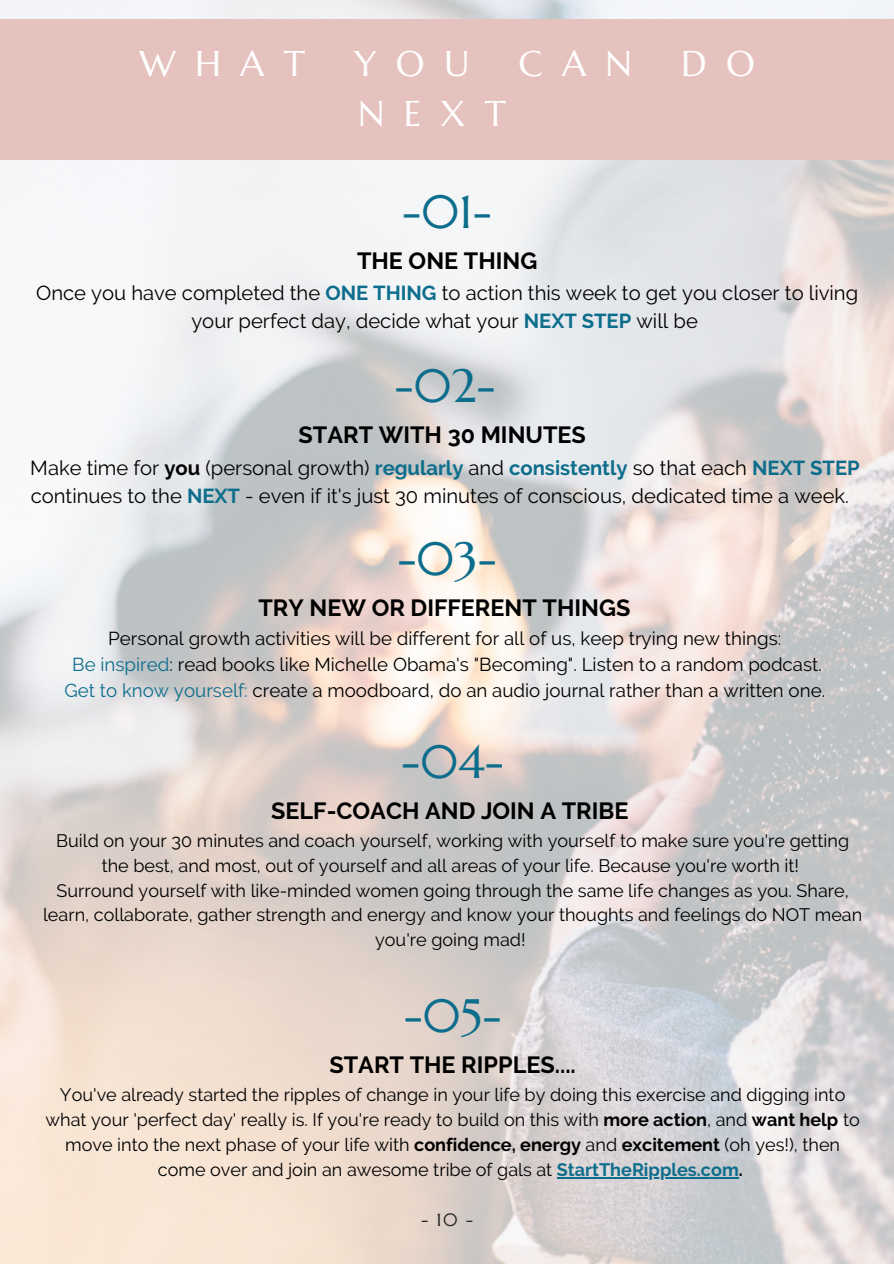
<style>
.page{position:relative;width:894px;height:1264px;background:#fff}
.page>*{position:absolute;margin:0;border:0;box-sizing:border-box;transform-origin:0 0}
.t1{font:46.8px "Marcellus";color:#0d6d8c}
.t2{font:35.7px "Marcellus";letter-spacing:.54em;color:#fff}
.t3{font:700 23.4px "Raleway";color:#000}
.t4{font:20.25px/28.2px "Raleway";color:#000;text-align:center}
.t5{font:18.75px "Raleway";color:#000}
.t6{font:18px/24.8px "Raleway";color:#000;text-align:center}
.t7{font:18px "Marcellus";color:#262626}
.s1{font-weight:700;color:#0d6d8c}
.s2{font-weight:700}
.s3{color:#0d6d8c}
</style>
<div class="page">
<img style="left:0;top:0;width:893px;height:1263px">
<div style="left:0;top:20px;width:893px;height:139px;background:#e6c2bf"></div>
<hr style="left:556px;top:1176px;width:182px;height:1px;background:#0d6d8c">
<p class="t2" style="left:139px;top:42px;width:167px">WHAT</p>
<p class="t2" style="left:354px;top:42px;width:116px">YOU</p>
<p class="t2" style="left:518px;top:42px;width:115px">CAN</p>
<p class="t2" style="left:681px;top:42px;width:75px">D O</p>
<p class="t2" style="left:358px;top:91px;width:149px">NEXT</p>
<p class="t1" style="left:402px;top:182px;width:91px">-01-</p>
<p class="t3" style="left:357px;top:246px;width:182px">THE ONE THING</p>
<p class="t4" style="left:36px;top:279px;width:823px">Once you have completed the <span class="s1">ONE THING</span> to action this week to get you closer to living your perfect day, decide what your <span class="s1">NEXT STEP</span> will be</p>
<p class="t1" style="left:394px;top:357px;width:102px">-02-</p>
<p class="t3" style="left:298px;top:421px;width:289px">START WITH 30 MINUTES</p>
<p class="t4" style="left:30px;top:453px;width:830px;text-align:left">Make time for <span class="s2">you</span> (personal growth) <span class="s1">regularly</span> and <span class="s1">consistently</span> so that each <span class="s1">NEXT STEP </span>continues to the <span class="s1">NEXT</span> - even if it's just 30 minutes of conscious, dedicated time a week.</p>
<p class="t1" style="left:397px;top:529px;width:101px">-03-</p>
<p class="t3" style="left:258px;top:594px;width:373px">TRY NEW OR DIFFERENT THINGS</p>
<p class="t5" style="left:108px;top:628px;width:674px">Personal growth activities will be different for all of us, keep trying new things:</p>
<p class="t5" style="left:72px;top:653px;width:751px"><span class="s3">Be inspired</span>: read books like Michelle Obama's "Becoming". Listen to a random podcast.</p>
<p class="t5" style="left:64px;top:679px;width:762px"><span class="s3">Get to know yourself:</span> create a moodboard, do an audio journal rather than a written one.</p>
<p class="t1" style="left:401px;top:732px;width:104px">-04-</p>
<p class="t3" style="left:271px;top:796px;width:359px">SELF-COACH AND JOIN A TRIBE</p>
<p class="t6" style="left:56px;top:828px;width:794px">Build on your 30 minutes and coach yourself, working with yourself to make sure you're getting the best, and most, out of yourself and all areas of your life. Because you're worth it!</p>
<p class="t6" style="left:43px;top:877px;width:820px">Surround yourself with like-minded women going through the same life changes as you. Share, learn, collaborate, gather strength and energy and know your thoughts and feelings do NOT mean you're going mad!</p>
<p class="t1" style="left:403px;top:986px;width:99px">-05-</p>
<p class="t3" style="left:329px;top:1050px;width:248px">START THE RIPPLES....</p>
<p class="t6" style="left:46px;top:1082px;width:815px">You've already started the ripples of change in your life by doing this exercise and digging into what your 'perfect day' really is. If you're ready to build on this with <span class="s2">more action</span>, and <span class="s2">want help</span> to move into the next phase of your life with <span class="s2">confidence, energy</span> and <span class="s2">excitement</span> (oh yes!), then come over and join an awesome tribe of gals at <span class="s1">StartTheRipples.com</span><span class="s2">.</span></p>
<p class="t7" style="left:421px;top:1208px;width:54px">-10-</p>
</div>
